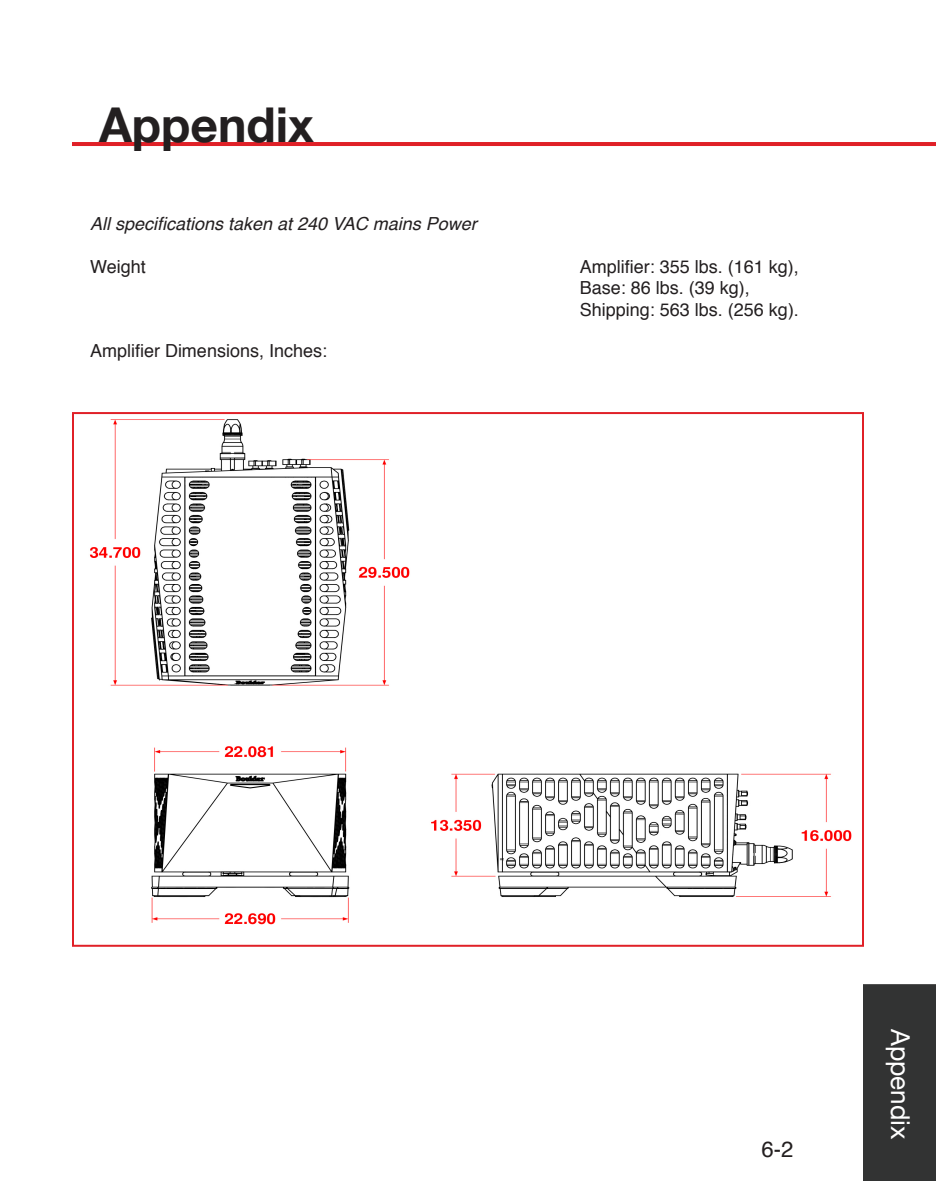
<style>
.page{position:relative;width:936px;height:1181px;background:#fff}
.page>*{position:absolute;margin:0;border:0;box-sizing:border-box;transform-origin:0 0}
._3050_Section_Titles{font:700 48px "Helvetica Neue";color:#231f20}
.Tabs{font:26px "Helvetica Neue";color:#fff}
.t1{font:22px "Helvetica";color:#231f20}
.Specifications_Left{font:18px/21.6px "Helvetica";color:#231f20}
.Specifications_Left-2{font:italic 18px "Helvetica";color:#231f20}
</style>
<div class="page">
<div style="left:863px;top:984px;width:73px;height:197px;background:#323333"></div>
<hr style="left:72px;top:142px;width:864px;height:4px;background:#e02027">
<img style="left:90px;top:420px;width:762px;height:505px">
<p class="_3050_Section_Titles" style="left:99px;top:88px;width:217px">Appendix</p>
<p class="Specifications_Left-2" style="left:90px;top:209px;width:388px">All specifications taken at 240 VAC mains Power</p>
<p class="Specifications_Left" style="left:90px;top:256px;width:57px">Weight</p>
<p class="Specifications_Left" style="left:580px;top:256px;width:221px">Amplifier: 355 lbs. (161 kg),<br>Base: 86 lbs. (39 kg),<br>Shipping: 563 lbs. (256 kg).</p>
<p class="Specifications_Left" style="left:90px;top:340px;width:239px">Amplifier Dimensions, Inches:</p>
<p class="t1" style="left:762px;top:1132px;width:33px">6-2</p>
<p class="Tabs" style="left:919px;top:1028px;width:112px;rotate:90deg">Appendix</p>
</div>
